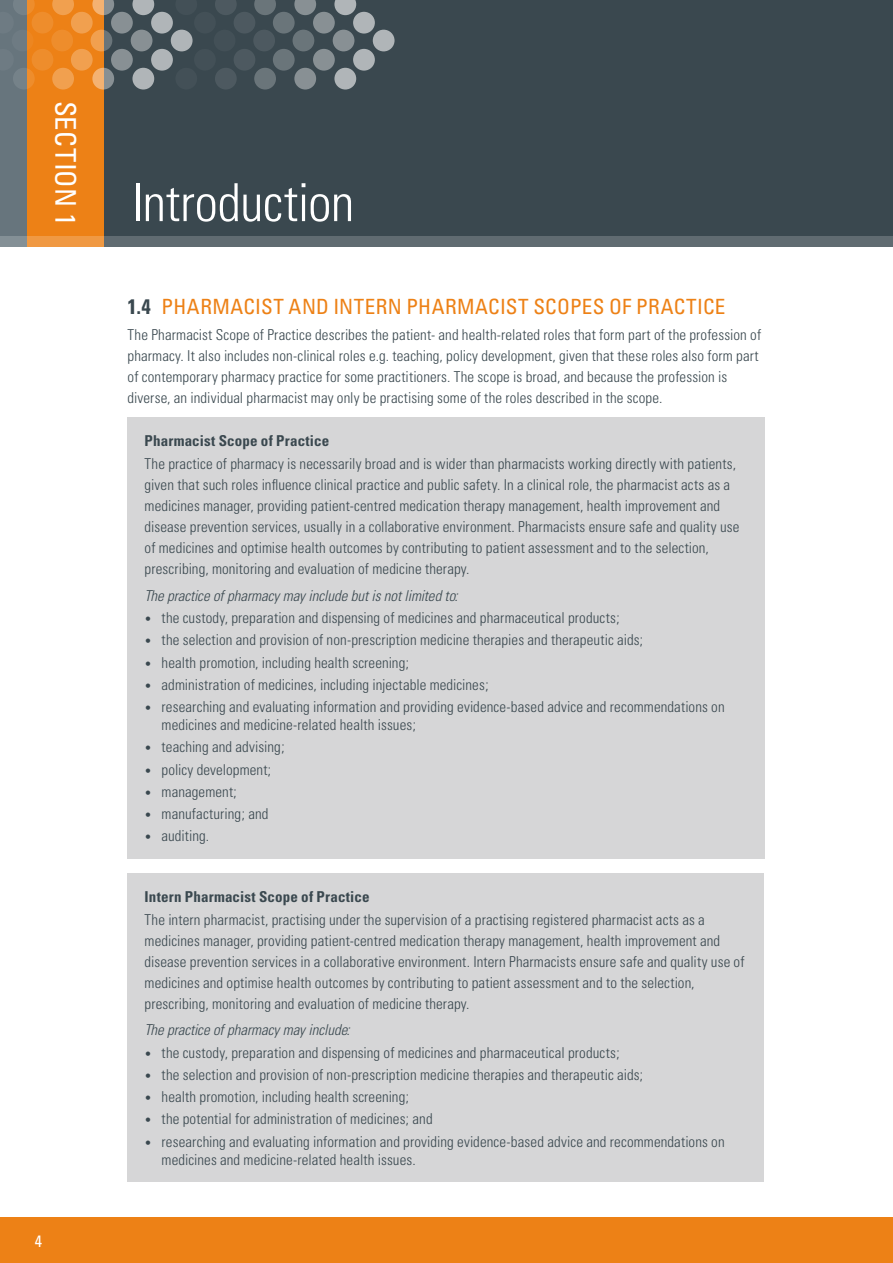
<style>
.page{position:relative;width:893px;height:1263px;background:#fff}
.page>*{position:absolute;margin:0;border:0;box-sizing:border-box;transform-origin:0 0}
.t1{font:300 condensed 52.5px "Univers";letter-spacing:-.005em;color:#fff}
.t2{font:condensed 28.5px "Univers";letter-spacing:.005em;color:#fff}
.t3{font:condensed 21px "Univers";letter-spacing:.015em;color:#ed8116}
.t4{font:condensed 16.5px "Univers";color:#fff}
.t5{font:300 condensed 15px/21px "Univers";letter-spacing:.005em;color:#3a484f}
.t6{font:italic 300 condensed 15px "Univers";color:#3a484f}
.t7{font:700 condensed 15px "Univers";letter-spacing:.01em;color:#3a484f}
.s1{font-weight:700;color:#3a484f}
.s2{font-size:12px}
</style>
<div class="page">
<div style="left:0;top:1217px;width:893px;height:46px;background:#ed8116"></div>
<div style="left:128px;top:417px;width:637px;height:441px;background:#d6d6d7"></div>
<div style="left:128px;top:873px;width:636px;height:309px;background:#d6d6d7"></div>
<div style="left:0;top:0;width:893px;height:247px;background:#3a484f"></div>
<div style="left:0;top:0;width:28px;height:247px;background:#67757d"></div>
<div style="left:28px;top:0;width:76px;height:247px;background:#ed8116"></div>
<div style="left:333px;top:30px;width:21px;height:21px;background:#889094;border-radius:50%"></div>
<div style="left:313px;top:49px;width:22px;height:22px;background:#889094;border-radius:50%"></div>
<svg style="left:294px;top:68px;width:22px;height:22px"></svg>
<svg style="left:294px;top:0;width:22px;height:15px"></svg>
<div style="left:313px;top:12px;width:22px;height:22px;background:#889094;border-radius:50%"></div>
<div style="left:373px;top:30px;width:22px;height:21px;background:#b0b5b8;border-radius:50%"></div>
<div style="left:353px;top:49px;width:22px;height:22px;background:#b0b5b8;border-radius:50%"></div>
<svg style="left:334px;top:68px;width:22px;height:22px"></svg>
<svg style="left:334px;top:0;width:22px;height:15px"></svg>
<div style="left:353px;top:12px;width:22px;height:22px;background:#b0b5b8;border-radius:50%"></div>
<div style="left:253px;top:30px;width:22px;height:21px;background:#4d5960;border-radius:50%"></div>
<div style="left:234px;top:49px;width:21px;height:22px;background:#4d5960;border-radius:50%"></div>
<div style="left:215px;top:68px;width:22px;height:22px;background:#4d5960;border-radius:50%"></div>
<svg style="left:215px;top:0;width:22px;height:15px"></svg>
<div style="left:234px;top:12px;width:21px;height:22px;background:#4d5960;border-radius:50%"></div>
<div style="left:214px;top:30px;width:21px;height:21px;background:#435057;border-radius:50%"></div>
<div style="left:194px;top:49px;width:22px;height:22px;background:#435057;border-radius:50%"></div>
<div style="left:175px;top:68px;width:22px;height:22px;background:#435057;border-radius:50%"></div>
<div style="left:194px;top:12px;width:22px;height:22px;background:#435057;border-radius:50%"></div>
<div style="left:293px;top:30px;width:21px;height:21px;background:#6a757a;border-radius:50%"></div>
<div style="left:273px;top:49px;width:22px;height:22px;background:#6a757a;border-radius:50%"></div>
<div style="left:254px;top:68px;width:22px;height:22px;background:#6a757a;border-radius:50%"></div>
<svg style="left:254px;top:0;width:22px;height:15px"></svg>
<div style="left:273px;top:12px;width:22px;height:22px;background:#6a757a;border-radius:50%"></div>
<div style="left:171px;top:30px;width:22px;height:21px;background:#b0b5b8;border-radius:50%"></div>
<div style="left:151px;top:49px;width:22px;height:22px;background:#b0b5b8;border-radius:50%"></div>
<svg style="left:132px;top:68px;width:22px;height:22px"></svg>
<svg style="left:132px;top:0;width:22px;height:15px"></svg>
<div style="left:151px;top:12px;width:22px;height:22px;background:#b0b5b8;border-radius:50%"></div>
<div style="left:51px;top:30px;width:22px;height:21px;background:#ee8d2c;border-radius:50%"></div>
<div style="left:32px;top:49px;width:21px;height:22px;background:#ee8d2c;border-radius:50%"></div>
<svg style="left:13px;top:68px;width:22px;height:22px"></svg>
<div style="left:32px;top:12px;width:21px;height:22px;background:#ee8d2c;border-radius:50%"></div>
<svg style="left:12px;top:30px;width:22px;height:21px"></svg>
<svg style="left:13px;top:0;width:22px;height:34px"></svg>
<svg style="left:91px;top:30px;width:21px;height:21px"></svg>
<div style="left:71px;top:49px;width:22px;height:22px;background:#f1a04f;border-radius:50%"></div>
<div style="left:52px;top:68px;width:22px;height:22px;background:#f1a04f;border-radius:50%"></div>
<svg style="left:52px;top:0;width:22px;height:15px"></svg>
<div style="left:71px;top:12px;width:22px;height:22px;background:#f1a04f;border-radius:50%"></div>
<div style="left:131px;top:30px;width:21px;height:21px;background:#889094;border-radius:50%"></div>
<div style="left:111px;top:49px;width:22px;height:22px;background:#889094;border-radius:50%"></div>
<svg style="left:92px;top:68px;width:22px;height:22px"></svg>
<svg style="left:92px;top:0;width:22px;height:15px"></svg>
<div style="left:111px;top:12px;width:22px;height:22px;background:#889094;border-radius:50%"></div>
<svg style="left:0;top:236px;width:893px;height:11px;background:#6d706e"></svg>
<h2 class="t2" style="left:84px;top:100px;width:127px;rotate:90deg">SECTION 1</h2>
<p class="t4" style="left:35px;top:1231px;width:9px">4</p>
<h1 class="t1" style="left:132px;top:171px;width:224px">Introduction</h1>
<h3 class="t3" style="left:128px;top:294px;width:599px"><span class="s1">1.4</span> PHARMACIST AND INTERN PHARMACIST SCOPES OF PRACTICE</h3>
<p class="t5" style="left:128px;top:324px;width:635px">The Pharmacist Scope of Practice describes the patient- and health-related roles that form part of the profession of pharmacy. It also includes non-clinical roles e.g. teaching, policy development, given that these roles also form part of contemporary pharmacy practice for some practitioners. The scope is broad, and because the profession is diverse, an individual pharmacist may only be practising some of the roles described in the scope.</p>
<p class="t7" style="left:145px;top:432px;width:186px">Pharmacist Scope of Practice</p>
<p class="t5" style="left:145px;top:453px;width:596px">The practice of pharmacy is necessarily broad and is wider than pharmacists working directly with patients, given that such roles influence clinical practice and public safety. In a clinical role, the pharmacist acts as a medicines manager, providing patient-centred medication therapy management, health improvement and disease prevention services, usually in a collaborative environment. Pharmacists ensure safe and quality use of medicines and optimise health outcomes by contributing to patient assessment and to the selection, prescribing, monitoring and evaluation of medicine therapy.</p>
<p class="t6" style="left:145px;top:586px;width:315px">The practice of pharmacy may include but is not limited to:</p>
<p class="t5" style="left:145px;top:607px;width:477px"><span class="s2">•</span> the custody, preparation and dispensing of medicines and pharmaceutical products;</p>
<p class="t5" style="left:145px;top:629px;width:500px"><span class="s2">•</span> the selection and provision of non-prescription medicine therapies and therapeutic aids;</p>
<p class="t5" style="left:145px;top:652px;width:266px"><span class="s2">•</span> health promotion, including health screening;</p>
<p class="t5" style="left:145px;top:674px;width:346px"><span class="s2">•</span> administration of medicines, including injectable medicines;</p>
<p class="t5" style="left:162px;top:698px;width:565px;line-height:18px;text-indent:-17px"><span class="s2">•</span> researching and evaluating information and providing evidence-based advice and recommendations on medicines and medicine-related health issues;</p>
<p class="t5" style="left:145px;top:736px;width:142px"><span class="s2">•</span> teaching and advising;</p>
<p class="t5" style="left:145px;top:759px;width:128px"><span class="s2">•</span> policy development;</p>
<p class="t5" style="left:145px;top:781px;width:94px"><span class="s2">•</span> management;</p>
<p class="t5" style="left:145px;top:803px;width:125px"><span class="s2">•</span> manufacturing; and</p>
<p class="t5" style="left:145px;top:825px;width:66px"><span class="s2">•</span> auditing.</p>
<p class="t7" style="left:145px;top:887px;width:226px">Intern Pharmacist Scope of Practice</p>
<p class="t5" style="left:145px;top:909px;width:601px">The intern pharmacist, practising under the supervision of a practising registered pharmacist acts as a medicines manager, providing patient-centred medication therapy management, health improvement and disease prevention services in a collaborative environment. Intern Pharmacists ensure safe and quality use of medicines and optimise health outcomes by contributing to patient assessment and to the selection, prescribing, monitoring and evaluation of medicine therapy.</p>
<p class="t6" style="left:145px;top:1021px;width:207px">The practice of pharmacy may include:</p>
<p class="t5" style="left:145px;top:1042px;width:477px"><span class="s2">•</span> the custody, preparation and dispensing of medicines and pharmaceutical products;</p>
<p class="t5" style="left:145px;top:1064px;width:500px"><span class="s2">•</span> the selection and provision of non-prescription medicine therapies and therapeutic aids;</p>
<p class="t5" style="left:145px;top:1086px;width:266px"><span class="s2">•</span> health promotion, including health screening;</p>
<p class="t5" style="left:145px;top:1109px;width:290px"><span class="s2">•</span> the potential for administration of medicines; and</p>
<p class="t5" style="left:162px;top:1132px;width:565px;line-height:18px;text-indent:-17px"><span class="s2">•</span> researching and evaluating information and providing evidence-based advice and recommendations on medicines and medicine-related health issues.</p>
</div>
